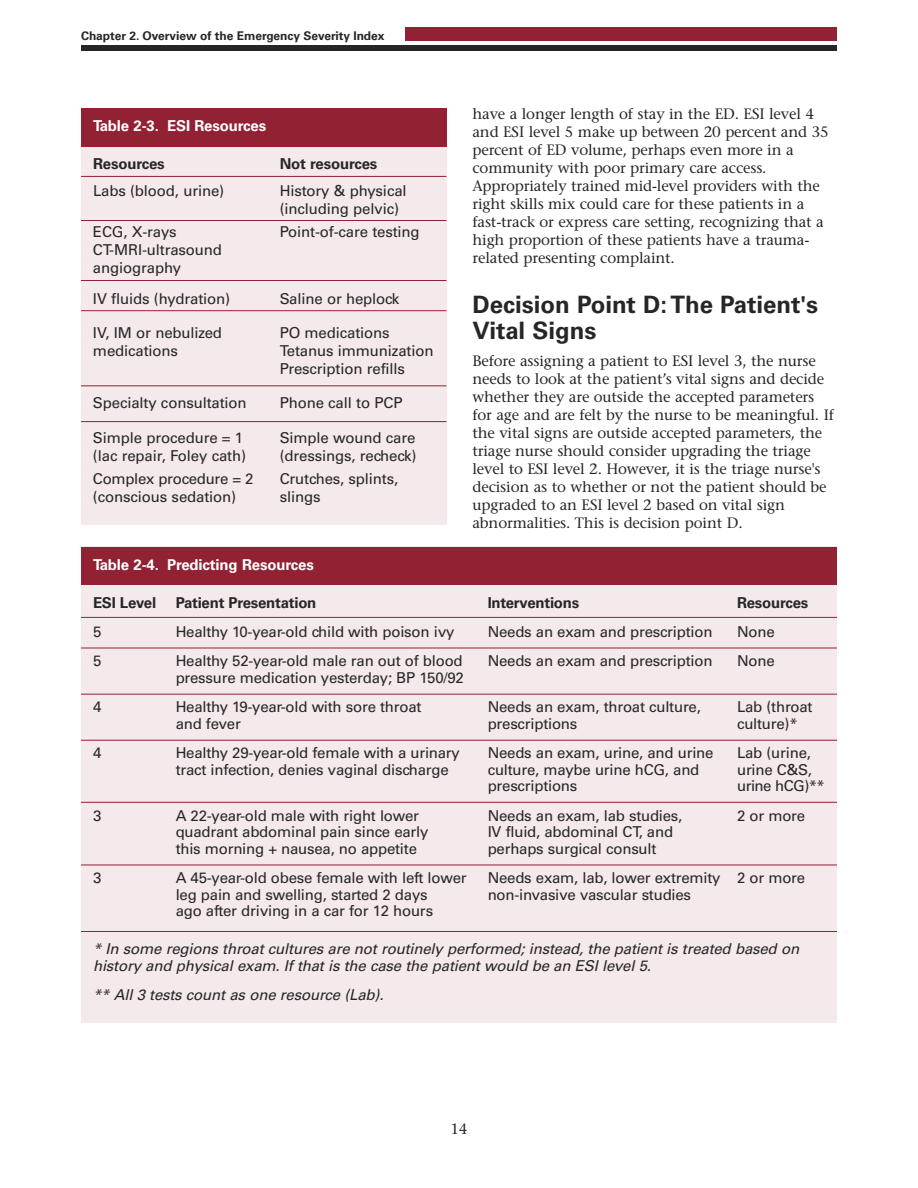
<style>
.page{position:relative;width:918px;height:1188px;background:#fff}
.page>*{position:absolute;margin:0;border:0;box-sizing:border-box;transform-origin:0 0}
.t1{font:700 24px/25.5px "Univers";color:#272627}
.t2{font:15px/18px "Univers";letter-spacing:-.015em;color:#272627}
.t3{font:15px/18px "Stone Serif";letter-spacing:-.01em;color:#272627}
.t4{font:italic 15px/16.5px "Univers";letter-spacing:-.01em;color:#272627}
.t5{font:700 15px "Univers";letter-spacing:-.015em;color:#272627}
.t6{font:700 15px "Univers";letter-spacing:-.01em;color:#fff}
.t7{font:15px "Univers";letter-spacing:-.035em;color:#272627}
.t8{font:700 12px "Univers";color:#272627}
</style>
<div class="page">
<div style="left:405px;top:27px;width:432px;height:13px;background:#922133"></div>
<div style="left:81px;top:45px;width:756px;height:6px;background:#272627"></div>
<div style="left:81px;top:108px;width:366px;height:416px;background:#f4e9eb"></div>
<div style="left:81px;top:108px;width:366px;height:38px;background:#922133"></div>
<hr style="left:81px;top:176px;width:365px;height:1px;background:#922133">
<hr style="left:81px;top:280px;width:365px;height:1px;background:#922133">
<hr style="left:81px;top:220px;width:365px;height:1px;background:#922133">
<hr style="left:81px;top:310px;width:365px;height:1px;background:#922133">
<hr style="left:81px;top:385px;width:365px;height:1px;background:#922133">
<hr style="left:81px;top:421px;width:365px;height:1px;background:#922133">
<div style="left:81px;top:547px;width:756px;height:476px;background:#f4e9eb"></div>
<div style="left:81px;top:547px;width:756px;height:38px;background:#922133"></div>
<hr style="left:81px;top:617px;width:756px;height:1px;background:#922133">
<hr style="left:81px;top:648px;width:756px;height:1px;background:#922133">
<hr style="left:81px;top:694px;width:756px;height:1px;background:#922133">
<hr style="left:81px;top:740px;width:756px;height:1px;background:#922133">
<hr style="left:81px;top:802px;width:756px;height:1px;background:#922133">
<hr style="left:81px;top:865px;width:756px;height:1px;background:#922133">
<hr style="left:81px;top:931px;width:756px;height:1px;background:#922133">
<p class="t8" style="left:81px;top:32px;width:305px">Chapter 2. Overview of the Emergency Severity Index</p>
<p class="t6" style="left:93px;top:120px;width:175px">Table 2-3. ESI Resources</p>
<p class="t5" style="left:93px;top:158px;width:73px">Resources</p>
<p class="t5" style="left:280px;top:158px;width:99px">Not resources</p>
<p class="t2" style="left:93px;top:183px;width:133px">Labs (blood, urine)</p>
<p class="t2" style="left:280px;top:183px;width:129px">History &amp; physical (including pelvic)</p>
<p class="t2" style="left:93px;top:224px;width:85px">ECG, X-rays</p>
<p class="t2" style="left:280px;top:224px;width:142px">Point-of-care testing</p>
<p class="t2" style="left:93px;top:242px;width:131px">CT-MRI-ultrasound angiography</p>
<p class="t2" style="left:93px;top:291px;width:139px">IV fluids (hydration)</p>
<p class="t2" style="left:280px;top:291px;width:121px">Saline or heplock</p>
<p class="t2" style="left:93px;top:325px;width:131px">IV, IM or nebulized</p>
<p class="t2" style="left:280px;top:325px;width:111px">PO medications</p>
<p class="t2" style="left:93px;top:343px;width:87px">medications</p>
<p class="t2" style="left:280px;top:343px;width:155px">Tetanus immunization<br>Prescription refills</p>
<p class="t2" style="left:93px;top:396px;width:155px">Specialty consultation</p>
<p class="t2" style="left:280px;top:396px;width:124px">Phone call to PCP</p>
<p class="t2" style="left:93px;top:430px;width:152px">Simple procedure = 1</p>
<p class="t2" style="left:280px;top:430px;width:137px">Simple wound care</p>
<p class="t2" style="left:93px;top:448px;width:155px">(lac repair, Foley cath)</p>
<p class="t2" style="left:280px;top:448px;width:138px">(dressings, recheck)</p>
<p class="t2" style="left:93px;top:471px;width:162px">Complex procedure = 2</p>
<p class="t2" style="left:280px;top:471px;width:120px">Crutches, splints,</p>
<p class="t2" style="left:93px;top:489px;width:145px">(conscious sedation)</p>
<p class="t2" style="left:280px;top:489px;width:42px">slings</p>
<p class="t6" style="left:93px;top:559px;width:222px">Table 2-4. Predicting Resources</p>
<p class="t3" style="left:472px;top:106px;width:358px">have a longer length of stay in the ED. ESI level 4 and ESI level 5 make up between 20 percent and 35 percent of ED volume, perhaps even more in a community with poor primary care access.<br>Appropriately trained mid-level providers with the right skills mix could care for these patients in a fast-track or express care setting, recognizing that a high proportion of these patients have a trauma&shy;related presenting complaint.</p>
<h1 class="t1" style="left:472px;top:294px;width:347px">Decision Point D:The Patient's<br>Vital Signs</h1>
<p class="t3" style="left:472px;top:353px;width:363px">Before assigning a patient to ESI level 3, the nurse needs to look at the patient’s vital signs and decide whether they are outside the accepted parameters for age and are felt by the nurse to be meaningful. If the vital signs are outside accepted parameters, the triage nurse should consider upgrading the triage level to ESI level 2. However, it is the triage nurse's decision as to whether or not the patient should be upgraded to an ESI level 2 based on vital sign abnormalities. This is decision point D.</p>
<p class="t5" style="left:93px;top:597px;width:65px">ESI Level</p>
<p class="t5" style="left:176px;top:597px;width:142px">Patient Presentation</p>
<p class="t5" style="left:488px;top:597px;width:93px">Interventions</p>
<p class="t5" style="left:737px;top:597px;width:73px">Resources</p>
<p class="t2" style="left:93px;top:624px;width:10px">5</p>
<p class="t2" style="left:176px;top:624px;width:280px">Healthy 10-year-old child with poison ivy</p>
<p class="t2" style="left:488px;top:624px;width:226px">Needs an exam and prescription</p>
<p class="t2" style="left:737px;top:624px;width:39px">None</p>
<p class="t2" style="left:93px;top:653px;width:10px">5</p>
<p class="t2" style="left:176px;top:653px;width:289px">Healthy 52-year-old male ran out of blood</p>
<p class="t2" style="left:488px;top:653px;width:226px">Needs an exam and prescription</p>
<p class="t2" style="left:737px;top:653px;width:39px">None</p>
<p class="t2" style="left:176px;top:670px;width:290px">pressure medication yesterday; BP 150/92</p>
<p class="t2" style="left:93px;top:699px;width:10px">4</p>
<p class="t2" style="left:176px;top:699px;width:247px">Healthy 19-year-old with sore throat</p>
<p class="t2" style="left:488px;top:699px;width:215px">Needs an exam, throat culture,</p>
<p class="t2" style="left:737px;top:699px;width:77px">Lab (throat</p>
<p class="t2" style="left:176px;top:716px;width:67px">and fever</p>
<p class="t2" style="left:488px;top:716px;width:91px">prescriptions</p>
<p class="t2" style="left:737px;top:716px;width:62px">culture)*</p>
<p class="t2" style="left:93px;top:745px;width:10px">4</p>
<p class="t2" style="left:176px;top:745px;width:286px">Healthy 29-year-old female with a urinary</p>
<p class="t2" style="left:488px;top:745px;width:227px">Needs an exam, urine, and urine</p>
<p class="t2" style="left:737px;top:745px;width:75px">Lab (urine,</p>
<p class="t2" style="left:176px;top:762px;width:275px">tract infection, denies vaginal discharge</p>
<p class="t2" style="left:488px;top:762px;width:213px">culture, maybe urine hCG, and</p>
<p class="t2" style="left:737px;top:762px;width:76px">urine C&amp;S,</p>
<p class="t2" style="left:488px;top:778px;width:91px">prescriptions</p>
<p class="t7" style="left:737px;top:781px;width:89px">urine hCG)**</p>
<p class="t2" style="left:93px;top:808px;width:10px">3</p>
<p class="t2" style="left:176px;top:808px;width:245px">A 22-year-old male with right lower</p>
<p class="t2" style="left:488px;top:808px;width:196px">Needs an exam, lab studies,</p>
<p class="t2" style="left:737px;top:808px;width:70px">2 or more</p>
<p class="t2" style="left:176px;top:824px;width:254px">quadrant abdominal pain since early</p>
<p class="t2" style="left:488px;top:824px;width:187px">IV fluid, abdominal CT, and</p>
<p class="t2" style="left:176px;top:841px;width:243px">this morning + nausea, no appetite</p>
<p class="t2" style="left:488px;top:841px;width:170px">perhaps surgical consult</p>
<p class="t2" style="left:93px;top:870px;width:10px">3</p>
<p class="t2" style="left:176px;top:870px;width:292px">A 45-year-old obese female with left lower</p>
<p class="t2" style="left:488px;top:870px;width:319px">Needs exam, lab, lower extremity 2 or more</p>
<p class="t2" style="left:176px;top:887px;width:253px">leg pain and swelling, started 2 days</p>
<p class="t2" style="left:488px;top:887px;width:205px">non-invasive vascular studies</p>
<p class="t2" style="left:176px;top:903px;width:259px">ago after driving in a car for 12 hours</p>
<p class="t4" style="left:93px;top:942px;width:708px">* In some regions throat cultures are not routinely performed; instead, the patient is treated based on history and physical exam. If that is the case the patient would be an ESI level 5.</p>
<p class="t4" style="left:93px;top:988px;width:292px">** All 3 tests count as one resource (Lab).</p>
<p class="t3" style="left:450px;top:1121px;width:19px">14</p>
</div>
